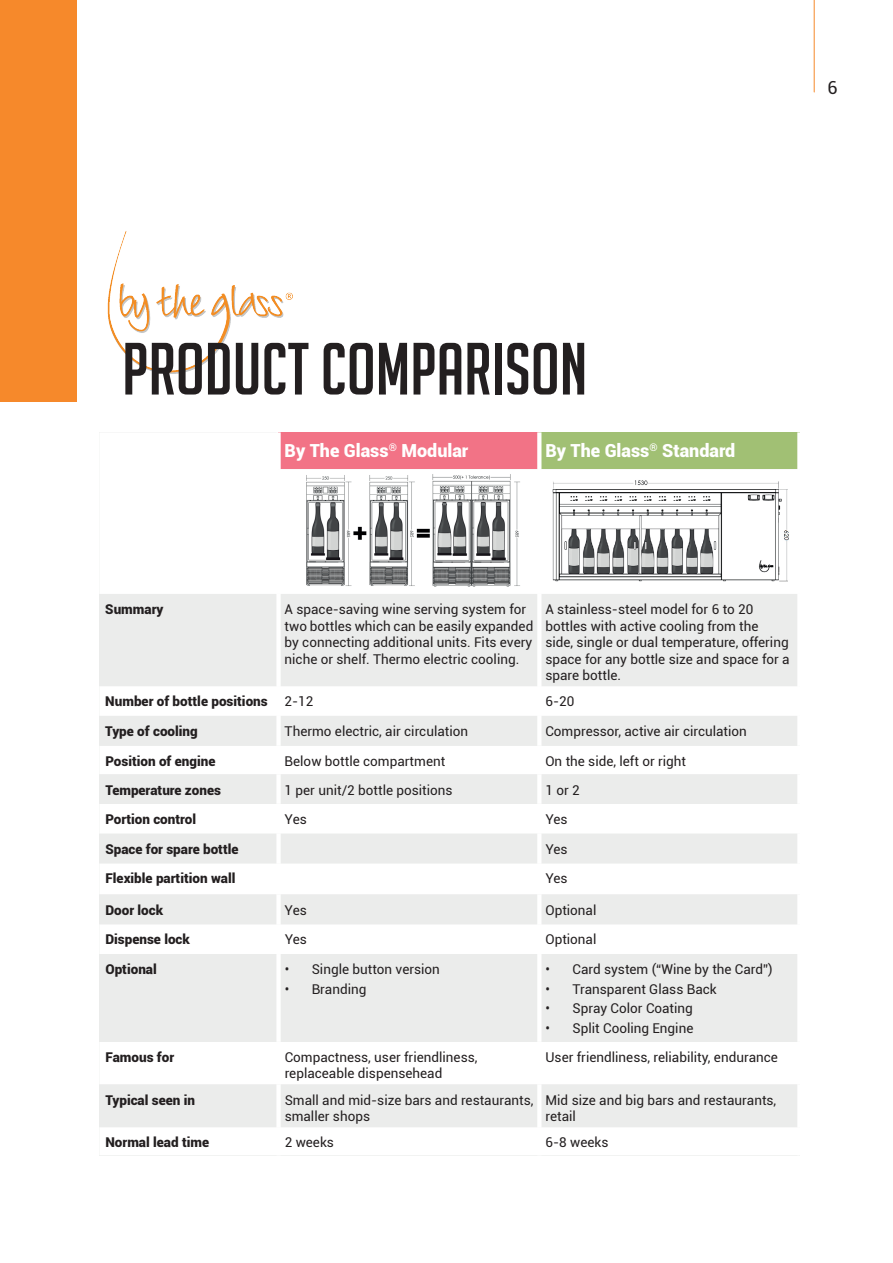
<style>
.page{position:relative;width:893px;height:1263px;background:#fff}
.page>*{position:absolute;margin:0;border:0;box-sizing:border-box;transform-origin:0 0}
.t1{font:72px "Big Noodle Titling";color:#231f20}
.t2{font:900 18px "Roboto";color:#fff}
.t3{font:18px "Roboto";color:#231f20}
.t4{font:13.5px/16.5px "Roboto";color:#231f20}
.t5{font:900 13.5px "Roboto";color:#231f20}
.s1{font-weight:400}
</style>
<div class="page">
<div style="left:279px;top:432px;width:260px;height:37px;background:#f27386"></div>
<div style="left:539px;top:432px;width:260px;height:37px;background:#a1c074"></div>
<svg style="left:99px;top:594px;width:698px;height:330px;fill:#ebeceb"></svg>
<svg style="left:99px;top:954px;width:698px;height:173px;fill:#ebeceb"></svg>
<svg style="left:537px;top:432px;width:4px;height:37px"></svg>
<hr style="left:537px;top:594px;width:4px;height:92px;background:#fff">
<hr style="left:537px;top:686px;width:4px;height:30px;background:#fff">
<hr style="left:537px;top:716px;width:4px;height:30px;background:#fff">
<hr style="left:537px;top:746px;width:4px;height:28px;background:#fff">
<hr style="left:537px;top:774px;width:4px;height:30px;background:#fff">
<hr style="left:537px;top:804px;width:4px;height:30px;background:#fff">
<hr style="left:537px;top:834px;width:4px;height:29px;background:#fff">
<hr style="left:537px;top:863px;width:4px;height:31px;background:#fff">
<hr style="left:537px;top:894px;width:4px;height:30px;background:#fff">
<hr style="left:537px;top:954px;width:4px;height:88px;background:#fff">
<hr style="left:537px;top:1042px;width:4px;height:42px;background:#fff">
<hr style="left:537px;top:1084px;width:4px;height:43px;background:#fff">
<div style="left:276px;top:432px;width:5px;height:37px;background:#fff"></div>
<svg style="left:797px;top:432px;width:3px;height:37px"></svg>
<div style="left:276px;top:594px;width:5px;height:92px;background:#fff"></div>
<div style="left:276px;top:686px;width:5px;height:30px;background:#fff"></div>
<div style="left:276px;top:716px;width:5px;height:30px;background:#fff"></div>
<div style="left:276px;top:746px;width:5px;height:28px;background:#fff"></div>
<div style="left:276px;top:774px;width:5px;height:30px;background:#fff"></div>
<div style="left:276px;top:804px;width:5px;height:30px;background:#fff"></div>
<div style="left:276px;top:834px;width:5px;height:29px;background:#fff"></div>
<div style="left:276px;top:863px;width:5px;height:31px;background:#fff"></div>
<div style="left:276px;top:894px;width:5px;height:30px;background:#fff"></div>
<div style="left:276px;top:954px;width:5px;height:88px;background:#fff"></div>
<div style="left:276px;top:1042px;width:5px;height:42px;background:#fff"></div>
<div style="left:276px;top:1084px;width:5px;height:43px;background:#fff"></div>
<img style="left:552px;top:480px;width:237px;height:102px">
<img style="left:306px;top:474px;width:214px;height:113px">
<div style="left:0;top:0;width:76px;height:401px;background:#f6892b"></div>
<img style="left:107px;top:231px;width:186px;height:143px">
<hr style="left:814px;top:0;width:1px;height:92px;background:#f6892b">
<h2 class="t3" style="left:827px;top:75px;width:12px">6</h2>
<h1 class="t1" style="left:122px;top:330px;width:467px">PRODUCT COMPARISON</h1>
<h2 class="t2" style="left:285px;top:438px;width:185px">By The Glass<sup>®</sup> Modular</h2>
<h2 class="t2" style="left:545px;top:438px;width:192px">By The Glass<sup>®</sup> Standard</h2>
<p class="t5" style="left:105px;top:600px;width:60px">Summary</p>
<p class="t4" style="left:285px;top:600px;width:250px">A space-saving wine serving system for two bottles which can be easily expanded by connecting additional units. Fits every niche or shelf. Thermo electric cooling.</p>
<p class="t4" style="left:545px;top:600px;width:246px">A stainless-steel model for 6 to 20 bottles with active cooling from the side, single or dual temperature, offering space for any bottle size and space for a spare bottle.</p>
<p class="t5" style="left:105px;top:692px;width:210px">Number of bottle positions <span class="s1">2-12</span></p>
<p class="t4" style="left:545px;top:693px;width:30px">6-20</p>
<p class="t5" style="left:105px;top:722px;width:94px">Type of cooling</p>
<p class="t4" style="left:285px;top:722px;width:185px">Thermo electric, air circulation</p>
<p class="t4" style="left:545px;top:722px;width:203px">Compressor, active air circulation</p>
<p class="t5" style="left:105px;top:751px;width:112px">Position of engine</p>
<p class="t4" style="left:285px;top:752px;width:162px">Below bottle compartment</p>
<p class="t4" style="left:545px;top:752px;width:142px">On the side, left or right</p>
<p class="t5" style="left:105px;top:780px;width:117px">Temperature zones</p>
<p class="t4" style="left:285px;top:781px;width:170px">1 per unit/2 bottle positions</p>
<p class="t4" style="left:545px;top:781px;width:36px">1 or 2</p>
<p class="t5" style="left:105px;top:809px;width:92px">Portion control</p>
<p class="t4" style="left:285px;top:810px;width:24px">Yes</p>
<p class="t4" style="left:545px;top:810px;width:24px">Yes</p>
<p class="t5" style="left:105px;top:839px;width:135px">Space for spare bottle</p>
<p class="t4" style="left:545px;top:840px;width:24px">Yes</p>
<p class="t5" style="left:105px;top:869px;width:132px">Flexible partition wall</p>
<p class="t4" style="left:545px;top:870px;width:24px">Yes</p>
<p class="t5" style="left:105px;top:900px;width:59px">Door lock</p>
<p class="t4" style="left:285px;top:901px;width:24px">Yes</p>
<p class="t4" style="left:545px;top:901px;width:52px">Optional</p>
<p class="t5" style="left:105px;top:930px;width:86px">Dispense lock</p>
<p class="t4" style="left:285px;top:931px;width:24px">Yes</p>
<p class="t4" style="left:545px;top:931px;width:52px">Optional</p>
<p class="t5" style="left:105px;top:960px;width:53px">Optional</p>
<p class="t4" style="left:285px;top:961px;width:157px">• Single button version</p>
<p class="t4" style="left:285px;top:980px;width:83px">• Branding</p>
<p class="t4" style="left:545px;top:961px;width:229px">• Card system (“Wine by the Card”)</p>
<p class="t4" style="left:545px;top:980px;width:173px">• Transparent Glass Back</p>
<p class="t4" style="left:545px;top:1000px;width:149px">• Spray Color Coating</p>
<p class="t4" style="left:545px;top:1019px;width:149px">• Split Cooling Engine</p>
<p class="t5" style="left:105px;top:1047px;width:70px">Famous for</p>
<p class="t4" style="left:285px;top:1048px;width:194px">Compactness, user friendliness, replaceable dispensehead</p>
<p class="t4" style="left:545px;top:1048px;width:234px">User friendliness, reliability, endurance</p>
<p class="t5" style="left:105px;top:1090px;width:91px">Typical seen in</p>
<p class="t4" style="left:285px;top:1091px;width:250px">Small and mid-size bars and restaurants, smaller shops</p>
<p class="t4" style="left:545px;top:1091px;width:232px">Mid size and big bars and restaurants, retail</p>
<p class="t5" style="left:105px;top:1133px;width:105px">Normal lead time</p>
<p class="t4" style="left:285px;top:1134px;width:51px">2 weeks</p>
<p class="t4" style="left:545px;top:1134px;width:64px">6-8 weeks</p>
</div>
